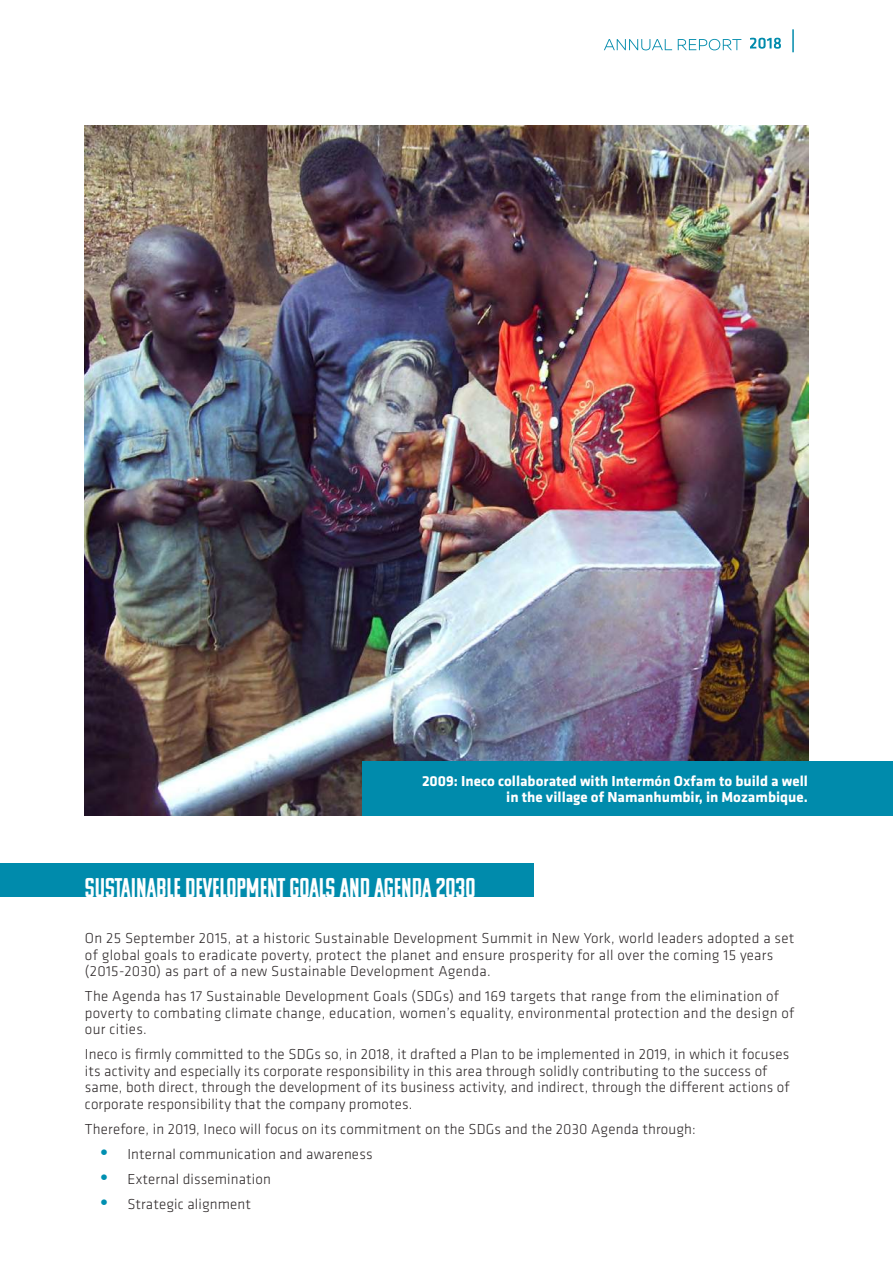
<style>
.page{position:relative;width:893px;height:1263px;background:#fff}
.page>*{position:absolute;margin:0;border:0;box-sizing:border-box;transform-origin:0 0}
.t1{font:27px "Komu A";color:#fff}
.t2{font:300 15px/16.5px "Klavika";letter-spacing:.01em;color:#2e292a}
.t3{font:700 15px/16.5px "Klavika";color:#fff;text-align:right}
.s1{font-weight:700;font-size:21px;color:#0090b1}
</style>
<div class="page">
<svg style="left:750px;top:38px;width:31px;height:11px"></svg>
<hr style="left:792px;top:29px;width:2px;height:23px;background:#008bac">
<svg style="left:604px;top:39px;width:137px;height:11px"></svg>
<img style="left:85px;top:125px;width:723px;height:690px">
<div style="left:0;top:863px;width:534px;height:34px;background:#008bac"></div>
<div style="left:363px;top:761px;width:530px;height:54px;background:#008bac"></div>
<p class="t3" style="left:422px;top:773px;width:387px">2009: Ineco collaborated with Intermón Oxfam to build a well in the village of Namanhumbir, in Mozambique.</p>
<h1 class="t1" style="left:85px;top:874px;width:392px">SUSTAINABLE DEVELOPMENT GOALS AND AGENDA 2030</h1>
<p class="t2" style="left:85px;top:930px;width:711px">On 25 September 2015, at a historic Sustainable Development Summit in New York, world leaders adopted a set of global goals to eradicate poverty, protect the planet and ensure prosperity for all over the coming 15 years (2015-2030) as part of a new Sustainable Development Agenda.</p>
<p class="t2" style="left:85px;top:988px;width:711px">The Agenda has 17 Sustainable Development Goals (SDGs) and 169 targets that range from the elimination of poverty to combating climate change, education, women’s equality, environmental protection and the design of our cities.</p>
<p class="t2" style="left:85px;top:1046px;width:706px">Ineco is firmly committed to the SDGs so, in 2018, it drafted a Plan to be implemented in 2019, in which it focuses its activity and especially its corporate responsibility in this area through solidly contributing to the success of same, both direct, through the development of its business activity, and indirect, through the different actions of corporate responsibility that the company promotes.</p>
<p class="t2" style="left:85px;top:1121px;width:612px">Therefore, in 2019, Ineco will focus on its commitment on the SDGs and the 2030 Agenda through:</p>
<p class="t2" style="left:100px;top:1146px;width:274px"><span class="s1">•</span> Internal communication and awareness</p>
<p class="t2" style="left:100px;top:1171px;width:172px"><span class="s1">•</span> External dissemination</p>
<p class="t2" style="left:100px;top:1196px;width:152px"><span class="s1">•</span> Strategic alignment</p>
</div>
